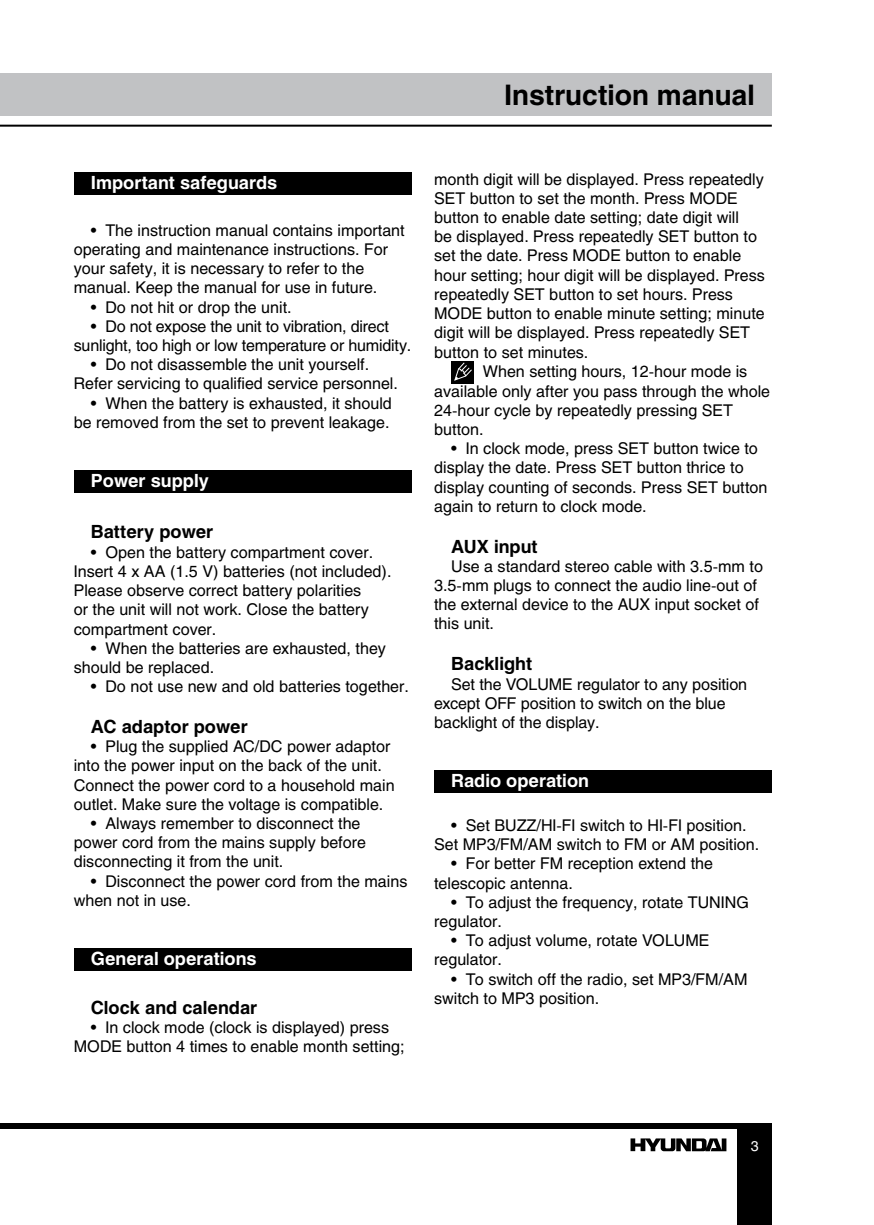
<style>
.page{position:relative;width:874px;height:1225px;background:#fff}
.page>*{position:absolute;margin:0;border:0;box-sizing:border-box;transform-origin:0 0}
.t1{font:700 28px "Helios";color:#000}
.t2{font:700 18px "Helios";color:#fff}
.t3{font:700 18px "Helios";color:#000}
.t4{font:16px/19.2px "Helios";color:#000}
.t5{font:14px "Helios";color:#fff}
</style>
<div class="page">
<hr style="left:0;top:125px;width:771px;height:2px;background:#000">
<div style="left:0;top:1122px;width:771px;height:6px;background:#000"></div>
<div style="left:737px;top:1123px;width:34px;height:102px;background:#000"></div>
<div style="left:0;top:74px;width:771px;height:42px;background:#c1c2c4"></div>
<svg style="left:630px;top:1138px;width:96px;height:13px"></svg>
<div style="left:451px;top:361px;width:22px;height:22px;background:#000"></div>
<svg style="left:454px;top:362px;width:18px;height:19px"></svg>
<div style="left:434px;top:770px;width:337px;height:22px;background:#000"></div>
<div style="left:74px;top:172px;width:337px;height:23px;background:#000"></div>
<div style="left:74px;top:470px;width:337px;height:23px;background:#000"></div>
<div style="left:74px;top:947px;width:337px;height:23px;background:#000"></div>
<h1 class="t1" style="left:504px;top:79px;width:252px">Instruction manual</h1>
<p class="t2" style="left:91px;top:172px;width:188px">Important safeguards</p>
<p class="t4" style="left:74px;top:220px;width:332px;text-indent:17px">• The instruction manual contains important operating and maintenance instructions. For your safety, it is necessary to refer to the manual. Keep the manual for use in future.</p>
<p class="t4" style="left:91px;top:297px;width:202px">• Do not hit or drop the unit.</p>
<p class="t4" style="left:74px;top:316px;width:339px;text-align:center">• Do not expose the unit to vibration, direct sunlight, too high or low temperature or humidity.</p>
<p class="t4" style="left:74px;top:355px;width:325px;text-indent:17px">• Do not disassemble the unit yourself.<br>Refer servicing to qualified service personnel.</p>
<p class="t4" style="left:74px;top:393px;width:319px;text-align:right">• When the battery is exhausted, it should be removed from the set to prevent leakage.</p>
<p class="t2" style="left:91px;top:470px;width:119px">Power supply</p>
<p class="t3" style="left:91px;top:521px;width:124px">Battery power</p>
<p class="t4" style="left:74px;top:542px;width:319px;text-indent:17px">• Open the battery compartment cover.<br>Insert 4 x AA (1.5 V) batteries (not included).<br>Please observe correct battery polarities<br>or the unit will not work. Close the battery compartment cover.</p>
<p class="t4" style="left:74px;top:638px;width:313px;text-indent:17px">• When the batteries are exhausted, they should be replaced.</p>
<p class="t4" style="left:91px;top:676px;width:319px">• Do not use new and old batteries together.</p>
<p class="t3" style="left:91px;top:716px;width:158px">AC adaptor power</p>
<p class="t4" style="left:74px;top:736px;width:322px;text-indent:17px">• Plug the supplied AC/DC power adaptor into the power input on the back of the unit.<br>Connect the power cord to a household main outlet. Make sure the voltage is compatible.</p>
<p class="t4" style="left:74px;top:813px;width:293px;text-indent:17px">• Always remember to disconnect the power cord from the mains supply before disconnecting it from the unit.</p>
<p class="t4" style="left:74px;top:871px;width:335px;text-indent:17px">• Disconnect the power cord from the mains when not in use.</p>
<p class="t2" style="left:91px;top:948px;width:167px">General operations</p>
<p class="t3" style="left:91px;top:997px;width:168px">Clock and calendar</p>
<p class="t4" style="left:74px;top:1017px;width:332px;text-align:center">• In clock mode (clock is displayed) press<br>MODE button 4 times to enable month setting;</p>
<p class="t4" style="left:434px;top:169px;width:332px">month digit will be displayed. Press repeatedly SET button to set the month. Press MODE button to enable date setting; date digit will<br>be displayed. Press repeatedly SET button to set the date. Press MODE button to enable hour setting; hour digit will be displayed. Press repeatedly SET button to set hours. Press MODE button to enable minute setting; minute digit will be displayed. Press repeatedly SET button to set minutes.</p>
<p class="t4" style="left:434px;top:362px;width:337px;text-indent:49px">When setting hours, 12-hour mode is available only after you pass through the whole 24-hour cycle by repeatedly pressing SET button.</p>
<p class="t4" style="left:434px;top:439px;width:334px;text-indent:17px">• In clock mode, press SET button twice to display the date. Press SET button thrice to display counting of seconds. Press SET button again to return to clock mode.</p>
<p class="t3" style="left:451px;top:536px;width:88px">AUX input</p>
<p class="t4" style="left:434px;top:556px;width:330px;text-indent:17px">Use a standard stereo cable with 3.5-mm to 3.5-mm plugs to connect the audio line-out of the external device to the AUX input socket of this unit.</p>
<p class="t3" style="left:451px;top:653px;width:82px">Backlight</p>
<p class="t4" style="left:434px;top:674px;width:314px;text-indent:17px">Set the VOLUME regulator to any position except OFF position to switch on the blue backlight of the display.</p>
<p class="t2" style="left:451px;top:770px;width:139px">Radio operation</p>
<p class="t4" style="left:434px;top:815px;width:326px;text-align:center">• Set BUZZ/HI-FI switch to HI-FI position.<br>Set MP3/FM/AM switch to FM or AM position.</p>
<p class="t4" style="left:434px;top:854px;width:280px;text-indent:17px">• For better FM reception extend the telescopic antenna.</p>
<p class="t4" style="left:434px;top:892px;width:316px;text-indent:17px">• To adjust the frequency, rotate TUNING regulator.</p>
<p class="t4" style="left:434px;top:931px;width:277px;text-indent:17px">• To adjust volume, rotate VOLUME regulator.</p>
<p class="t4" style="left:434px;top:969px;width:315px;text-indent:17px">• To switch off the radio, set MP3/FM/AM switch to MP3 position.</p>
<p class="t5" style="left:750px;top:1138px;width:9px">3</p>
</div>
